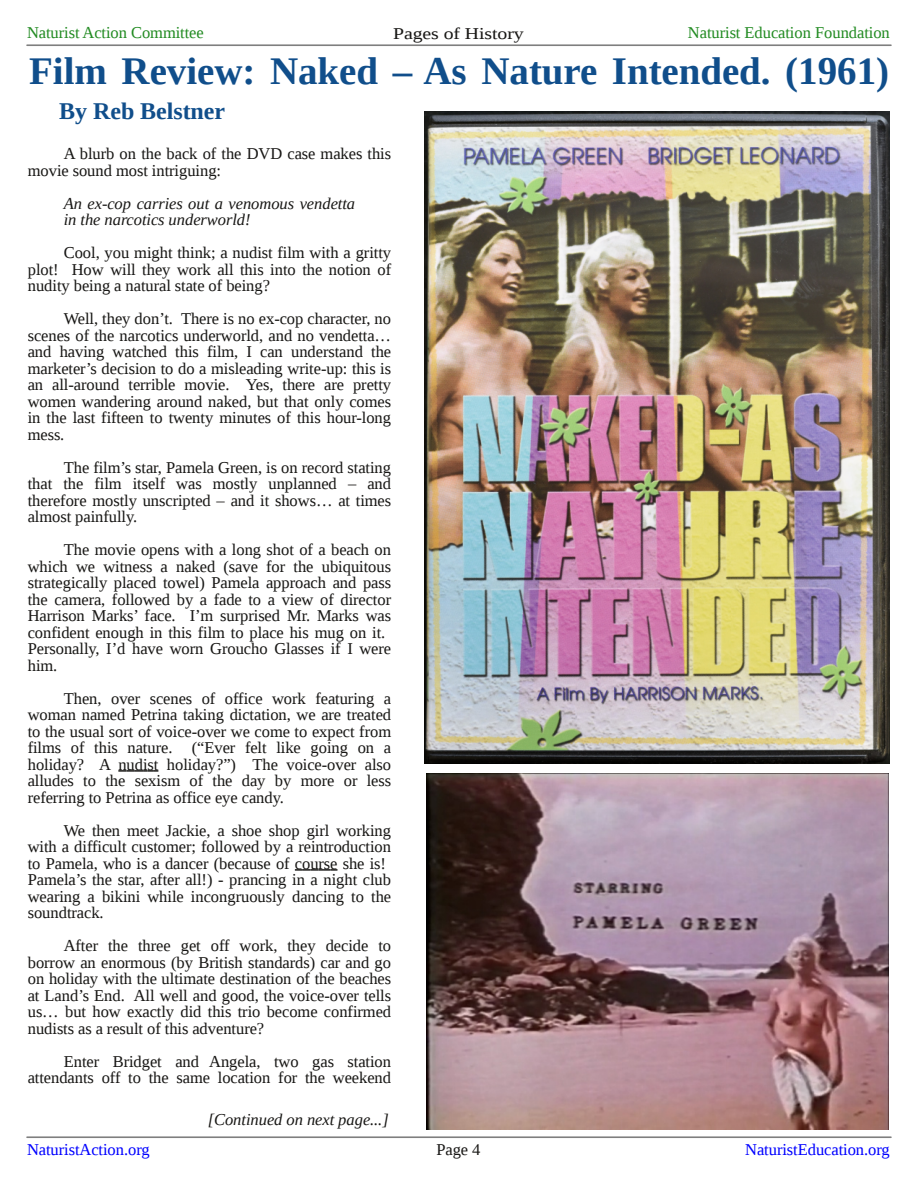
<style>
.page{position:relative;width:918px;height:1188px;background:#fff}
.page>*{position:absolute;margin:0;border:0;box-sizing:border-box;transform-origin:0 0}
.t1{font:700 39px "Liberation Serif";color:#104e8b}
.t2{font:700 24px "Liberation Serif";color:#104e8b}
.t3{font:16.5px/16.5px "Liberation Serif";letter-spacing:-.005em;color:#181715;text-align:justify}
.t4{font:italic 16.5px/16.5px "Liberation Serif";letter-spacing:-.005em;color:#181715}
.t5{font:16.5px "Liberation Serif";letter-spacing:-.005em;color:#228b22}
.t6{font:16.5px "Liberation Serif";letter-spacing:-.005em;color:#00f}
.t7{font:16.5px "Liberation Serif";letter-spacing:-.005em;color:#181715;scale:1.2 1}
</style>
<div class="page">
<hr style="left:27px;top:1136px;width:864px;height:2px;background:#7f7f7f">
<hr style="left:27px;top:44px;width:864px;height:2px;background:#7f7f7f">
<svg style="left:118px;top:770px;width:40px;height:2px"></svg>
<svg style="left:295px;top:869px;width:42px;height:2px"></svg>
<img style="left:425px;top:112px;width:464px;height:651px">
<img style="left:426px;top:774px;width:462px;height:356px">
<p class="t5" style="left:27px;top:23px;width:178px">Naturist Action Committee</p>
<p class="t7" style="left:393px;top:24px;width:110px">Pages of History</p>
<p class="t5" style="left:688px;top:24px;width:203px">Naturist Education Foundation</p>
<h1 class="t1" style="left:29px;top:50px;width:861px">Film Review: Naked – As Nature Intended. (1961)</h1>
<h2 class="t2" style="left:59px;top:98px;width:167px">By Reb Belstner</h2>
<p class="t3" style="left:28px;top:145px;width:365px;text-indent:36px">A blurb on the back of the DVD case makes this movie sound most intriguing:</p>
<p class="t4" style="left:64px;top:195px;width:293px">An ex-cop carries out a venomous vendetta in the narcotics underworld!</p>
<p class="t3" style="left:28px;top:244px;width:365px;text-indent:36px">Cool, you might think; a nudist film with a gritty plot! How will they work all this into the notion of nudity being a natural state of being?</p>
<p class="t3" style="left:28px;top:310px;width:365px;text-indent:36px">Well, they don’t. There is no ex-cop character, no scenes of the narcotics underworld, and no vendetta… and having watched this film, I can understand the marketer’s decision to do a misleading write-up: this is an all-around terrible movie. Yes, there are pretty women wandering around naked, but that only comes in the last fifteen to twenty minutes of this hour-long mess.</p>
<p class="t3" style="left:28px;top:459px;width:365px;text-indent:36px">The film’s star, Pamela Green, is on record stating that the film itself was mostly unplanned – and therefore mostly unscripted – and it shows… at times almost painfully.</p>
<p class="t3" style="left:28px;top:541px;width:365px;text-align:left;text-indent:36px">The movie opens with a long shot of a beach on which we witness a naked (save for the ubiquitous strategically placed towel) Pamela approach and pass the camera, followed by a fade to a view of director Harrison Marks’ face. I’m surprised Mr. Marks was confident enough in this film to place his mug on it.<br>Personally, I’d have worn Groucho Glasses if I were him.</p>
<p class="t3" style="left:28px;top:690px;width:365px;text-indent:36px">Then, over scenes of office work featuring a woman named Petrina taking dictation, we are treated to the usual sort of voice-over we come to expect from films of this nature. (“Ever felt like going on a holiday? A nudist holiday?”) The voice-over also alludes to the sexism of the day by more or less referring to Petrina as office eye candy.</p>
<p class="t3" style="left:28px;top:822px;width:365px;text-align:left;text-indent:36px">We then meet Jackie, a shoe shop girl working with a difficult customer; followed by a reintroduction to Pamela, who is a dancer (because of course she is!<br>Pamela’s the star, after all!) - prancing in a night club wearing a bikini while incongruously dancing to the soundtrack.</p>
<p class="t3" style="left:28px;top:937px;width:365px;text-indent:36px">After the three get off work, they decide to borrow an enormous (by British standards) car and go on holiday with the ultimate destination of the beaches at Land’s End. All well and good, the voice-over tells us… but how exactly did this trio become confirmed nudists as a result of this adventure?</p>
<p class="t3" style="left:28px;top:1053px;width:365px;text-align:right">Enter Bridget and Angela, two gas station attendants off to the same location for the weekend</p>
<p class="t4" style="left:208px;top:1111px;width:183px">[Continued on next page...]</p>
<p class="t6" style="left:27px;top:1140px;width:124px">NaturistAction.org</p>
<p class="t6" style="left:745px;top:1140px;width:146px">NaturistEducation.org</p>
<p class="t3" style="left:436px;top:1141px;width:46px">Page 4</p>
</div>
